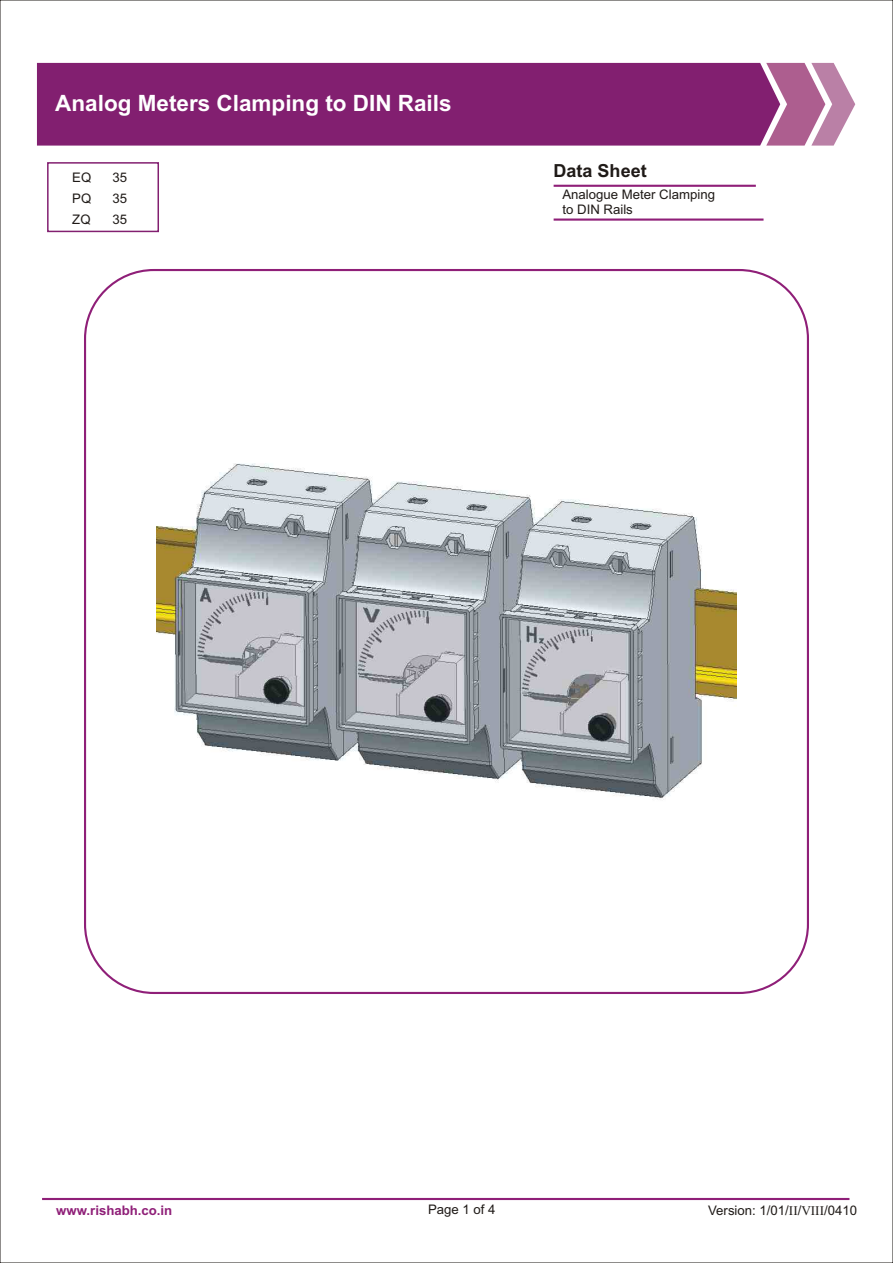
<style>
.page{position:relative;width:893px;height:1263px;background:#fff}
.page>*{position:absolute;margin:0;border:0;box-sizing:border-box;transform-origin:0 0}
.t1{font:700 22.5px "Arial";color:#fff}
.t2{font:700 18px "Arial";color:#1f1a17}
.t3{font:13.2px/14.7px "Arial";color:#1f1a17}
.t4{font:700 13.2px "Arial";color:#8f1f78}
.s1{font-family:"Times New Roman"}
</style>
<div class="page">
<svg style="left:780px;top:63px;width:75px;height:83px"></svg>
<div style="left:37px;top:63px;width:743px;height:83px;background:#821f70"></div>
<hr style="left:42px;top:1198px;width:807px;height:2px;background:#8f1f78">
<hr style="left:554px;top:185px;width:202px;height:2px;background:#8f1f78">
<hr style="left:554px;top:218px;width:209px;height:3px;background:#8f1f78">
<div style="left:47px;top:162px;width:112px;height:70px;border:1px solid #821f70"></div>
<img style="left:157px;top:463px;width:579px;height:337px">
<h1 class="t1" style="left:55px;top:94px;width:398px">Analog Meters Clamping to DIN Rails</h1>
<p class="t3" style="left:72px;top:171px;width:21px">EQ</p>
<p class="t3" style="left:112px;top:171px;width:16px">35</p>
<p class="t3" style="left:72px;top:192px;width:21px">PQ</p>
<p class="t3" style="left:112px;top:192px;width:16px">35</p>
<p class="t3" style="left:72px;top:213px;width:20px">ZQ</p>
<p class="t3" style="left:112px;top:213px;width:16px">35</p>
<h2 class="t2" style="left:554px;top:164px;width:95px">Data Sheet</h2>
<p class="t3" style="left:562px;top:189px;width:154px">Analogue Meter Clamping to DIN Rails</p>
<p class="t4" style="left:56px;top:1205px;width:118px">www.rishabh.co.in</p>
<p class="t3" style="left:428px;top:1203px;width:69px">Page 1 of 4</p>
<p class="t3" style="left:708px;top:1204px;width:150px">Version: 1/01/<span class="s1">II</span>/<span class="s1">VIII</span>/0410</p>
</div>
